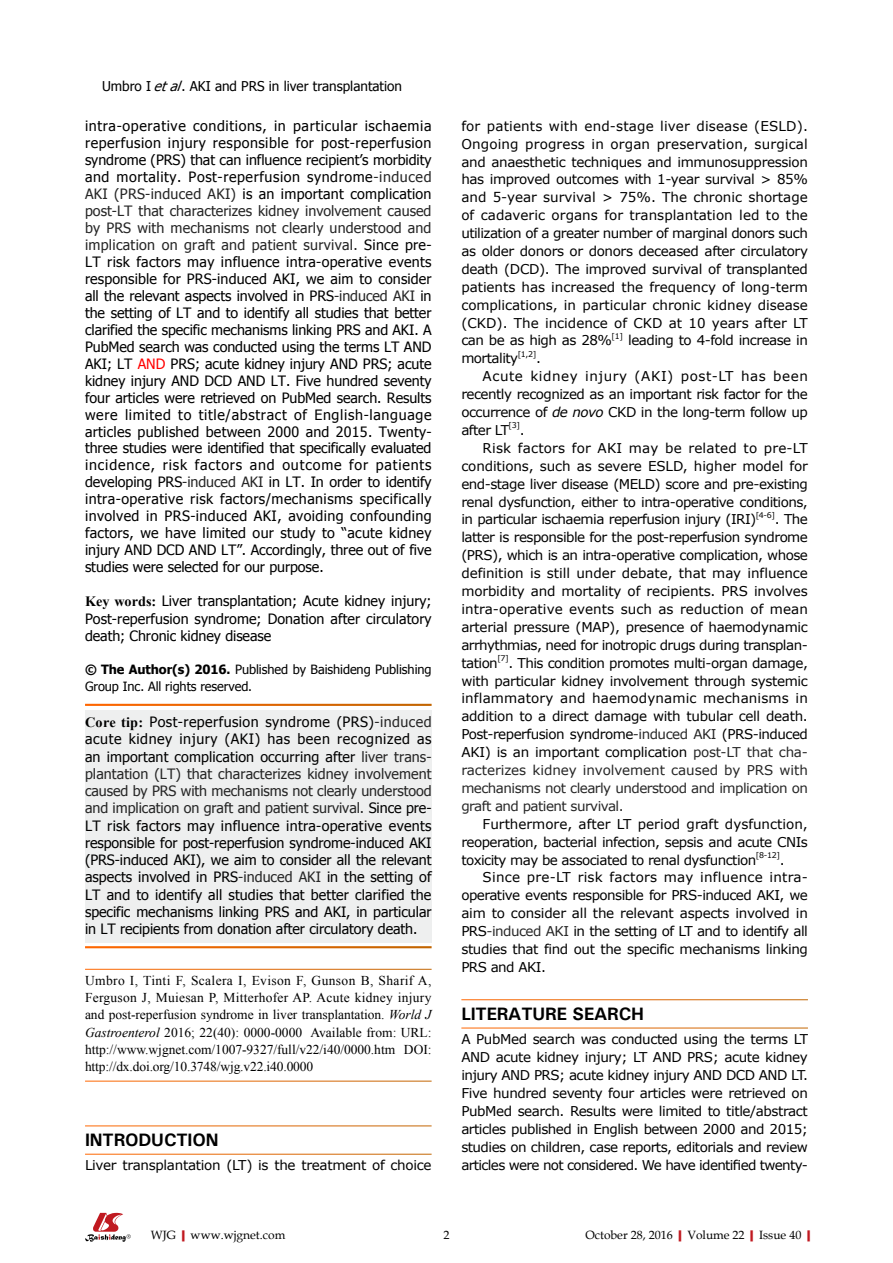
<style>
.page{position:relative;width:893px;height:1263px;background:#fff}
.page>*{position:absolute;margin:0;border:0;box-sizing:border-box;transform-origin:0 0}
.t1{font:700 18px "Univers";letter-spacing:-.01em;color:#000}
.t2{font:14.25px/17px "Tahoma";letter-spacing:-.005em;color:#000;text-align:justify}
.t3{font:13.5px/17.9px "Verdana";letter-spacing:-.04em;color:#000;text-align:justify}
.t4{font:13.5px/17.2px "Times New Roman";letter-spacing:-.01em;color:#000;text-align:justify}
.t5{font:13.5px "Verdana";letter-spacing:.015em;color:#000}
.t6{font:13.5px "Verdana";letter-spacing:-.015em;color:#000}
.t7{font:13.5px "Verdana";letter-spacing:-.01em;color:#000}
.t8{font:13.5px "Tahoma";color:#000}
.t9{font:13.5px "Verdana";letter-spacing:.04em;color:#000}
.t10{font:12.75px/17.2px "Tahoma";letter-spacing:-.005em;color:#000}
.t11{font:12px "Book Antiqua";color:#000}
.t12{font:7.8px "Verdana";color:#000}
.s1{font-style:italic}
.s2{color:#262626}
.s3{color:#f00}
.s4{font-family:"Times New Roman";font-weight:700}
.s5{font-weight:700}
.s6{font-weight:700;color:#c01920}
</style>
<div class="page">
<div style="left:85px;top:710px;width:347px;height:233px;background:#eeefef"></div>
<svg style="left:85px;top:1213px;width:46px;height:29px"></svg>
<p class="t8" style="left:102px;top:77px;width:301px">Umbro I <span class="s1">etal</span>. AKI and PRS in liver transplantation</p>
<p class="t2" style="left:85px;top:117px;width:348px">intra-operative conditions, in particular ischaemia reperfusion injury responsible for post-reperfusion syndrome (PRS) that can influence recipient’s morbidity and mortality. Post-reperfusion syndrome<span class="s2">-induced AKI (PRS-induced AKI)</span> is an important complication <span class="s2">post-LT that characterizes kidney involvement caused by PRS with mechanisms not clearly understood and implication on graft and patient survival.</span> Since pre-LT risk factors may influence intra-operative events responsible for PRS-induced AKI, we aim to consider all the relevant aspects involved in PRS<span class="s2">-induced AKI</span> in the setting of LT and to identify all studies that better clarified the specific mechanisms linking PRS and AKI. A PubMed search was conducted using the terms LT AND AKI; LT <span class="s3">AND</span> PRS; acute kidney injury AND PRS; acute kidney injury AND DCD AND LT. Five hundred seventy four articles were retrieved on PubMed search. Results were limited to title/abstract of English-language articles published between 2000 and 2015. Twenty&shy;three studies were identified that specifically evaluated incidence, risk factors and outcome for patients developing PRS<span class="s2">-induced AKI</span> in LT. In order to identify intra-operative risk factors/mechanisms specifically involved in PRS-induced AKI, avoiding confounding factors, we have limited our study to “acute kidney injury AND DCD AND LT”. Accordingly, three out of five studies were selected for our purpose.</p>
<p class="t2" style="left:85px;top:592px;width:348px"><span class="s4">Key words:</span> Liver transplantation; Acute kidney injury; Post-reperfusion syndrome; Donation after circulatory death; Chronic kidney disease</p>
<p class="t10" style="left:85px;top:660px;width:348px"><span class="s5">© The Author(s) 2016.</span> Published by Baishideng Publishing<br>Group Inc. All rights reserved.</p>
<p class="t2" style="left:85px;top:713px;width:348px"><span class="s4">Core tip:</span> Post-reperfusion syndrome (PRS)<span class="s2">-induced </span>acute kidney injury (AKI) has been recognized as an important complication occurring after <span class="s2">liver trans&shy;plantation (LT) that characterizes kidney involvement caused by PRS with mechanisms not clearly understood and implication on graft and patient survival.</span> Since pre-LT risk factors may influence intra-operative events responsible for post-reperfusion syndrome-induced AKI (PRS-induced AKI), we aim to consider all the relevant aspects involved in PRS<span class="s2">-induced AKI</span> in the setting of LT and to identify all studies that better clarified the specific mechanisms linking PRS and AKI, in particular in LT recipients from donation after circulatory death.</p>
<p class="t4" style="left:85px;top:971px;width:348px">Umbro I, Tinti F, Scalera I, Evison F, Gunson B, Sharif A, Ferguson J, Muiesan P, Mitterhofer AP. Acute kidney injury and post-reperfusion syndrome in liver transplantation. <span class="s1">World J Gastroenterol</span> 2016; 22(40): 0000-0000 Available from: URL: http://www.wjgnet.com/1007-9327/full/v22/i40/0000.htm DOI: http://dx.doi.org/10.3748/wjg.v22.i40.0000</p>
<h1 class="t1" style="left:85px;top:1129px;width:135px">INTRODUCTION</h1>
<p class="t3" style="left:85px;top:1156px;width:348px">Liver transplantation (LT) is the treatment of choice</p>
<p class="t3" style="left:461px;top:117px;width:348px">for patients with end-stage liver disease (ESLD).<br>Ongoing progress in organ preservation, surgical and anaesthetic techniques and immunosuppression has improved outcomes with 1-year survival &gt; 85% and 5-year survival &gt; 75%. The chronic shortage of cadaveric organs for transplantation led to the utilization of a greater number of marginal donors such as older donors or donors deceased after circulatory death (DCD). The improved survival of transplanted patients has increased the frequency of long-term complications, in particular chronic kidney disease (CKD). The incidence of CKD at 10 years after LT can be as high as 28%</p>
<p class="t12" style="left:611px;top:330px;width:13px">[1]</p>
<p class="t3" style="left:628px;top:331px;width:181px">leading to 4-fold increase in</p>
<p class="t3" style="left:461px;top:349px;width:58px">mortality</p>
<p class="t12" style="left:518px;top:348px;width:20px">[1,2]</p>
<p class="t3" style="left:536px;top:349px;width:6px">.</p>
<p class="t9" style="left:483px;top:367px;width:327px">Acute kidney injury (AKI) post-LT has been</p>
<p class="t3" style="left:461px;top:385px;width:348px">recently recognized as an important risk factor for the</p>
<p class="t3" style="left:461px;top:403px;width:348px">occurrence of <span class="s1">de novo</span> CKD in the long-term follow up</p>
<p class="t3" style="left:461px;top:421px;width:49px">after LT</p>
<p class="t12" style="left:508px;top:420px;width:13px">[3]</p>
<p class="t3" style="left:520px;top:421px;width:6px">.</p>
<p class="t5" style="left:483px;top:439px;width:327px">Risk factors for AKI may be related to pre-LT</p>
<p class="t7" style="left:461px;top:457px;width:348px">conditions, such as severe ESLD, higher model for</p>
<p class="t3" style="left:461px;top:475px;width:348px">end-stage liver disease (MELD) score and pre-existing</p>
<p class="t3" style="left:461px;top:493px;width:348px">renal dysfunction, either to intra-operative conditions,</p>
<p class="t3" style="left:461px;top:510px;width:296px">in particular ischaemia reperfusion injury (IRI)</p>
<p class="t12" style="left:756px;top:509px;width:21px">[4-6]</p>
<p class="t3" style="left:461px;top:510px;width:348px;text-align:left;text-indent:313px">. The latter is responsible for the post-reperfusion syndrome (PRS), which is an intra-operative complication, whose definition is still under debate, that may influence morbidity and mortality of recipients. PRS involves intra-operative events such as reduction of mean arterial pressure (MAP), presence of haemodynamic arrhythmias, need for inotropic drugs during transplan&shy;tation</p>
<p class="t12" style="left:497px;top:653px;width:13px">[7]</p>
<p class="t3" style="left:461px;top:654px;width:348px;text-align:left;text-indent:47px">. This condition promotes multi-organ damage, with particular kidney involvement through systemic inflammatory and haemodynamic mechanisms in addition to a direct damage with tubular cell death.<br>Post-reperfusion syndrome<span class="s2">-induced AKI</span> (PRS-induced AKI) is an important complication <span class="s2">post-LT that cha&shy;racterizes kidney involvement caused by PRS with mechanisms not clearly understood and implication on graft and patient survival.</span></p>
<p class="t3" style="left:461px;top:815px;width:348px;text-indent:21px">Furthermore, after LT period graft dysfunction, reoperation, bacterial infection, sepsis and acute CNIs toxicity may be associated to renal dysfunction</p>
<p class="t12" style="left:756px;top:849px;width:26px">[8-12]</p>
<p class="t3" style="left:780px;top:850px;width:6px">.</p>
<p class="t5" style="left:483px;top:868px;width:327px">Since pre-LT risk factors may influence intra-</p>
<p class="t3" style="left:461px;top:886px;width:348px">operative events responsible for PRS-induced AKI, we</p>
<p class="t6" style="left:461px;top:904px;width:348px">aim to consider all the relevant aspects involved in</p>
<p class="t3" style="left:461px;top:922px;width:348px">PRS<span class="s2">-induced AKI</span> in the setting of LT and to identify all</p>
<p class="t3" style="left:461px;top:940px;width:348px">studies that find out the specific mechanisms linking</p>
<p class="t3" style="left:461px;top:958px;width:86px">PRS and AKI.</p>
<h1 class="t1" style="left:461px;top:1003px;width:184px">LITERATURE SEARCH</h1>
<p class="t3" style="left:461px;top:1030px;width:348px">A PubMed search was conducted using the terms LT AND acute kidney injury; LT AND PRS; acute kidney injury AND PRS; acute kidney injury AND DCD AND LT.<br>Five hundred seventy four articles were retrieved on PubMed search. Results were limited to title/abstract articles published in English between 2000 and 2015; studies on children, case reports, editorials and review articles were not considered. We have identified twenty-</p>
<p class="t11" style="left:151px;top:1226px;width:136px">WJG<span class="s6">|</span>www.wjgnet.com</p>
<p class="t11" style="left:585px;top:1226px;width:232px">October 28, 2016<span class="s6">|</span>Volume 22<span class="s6">|</span>Issue 40<span class="s6">|</span></p>
</div>
